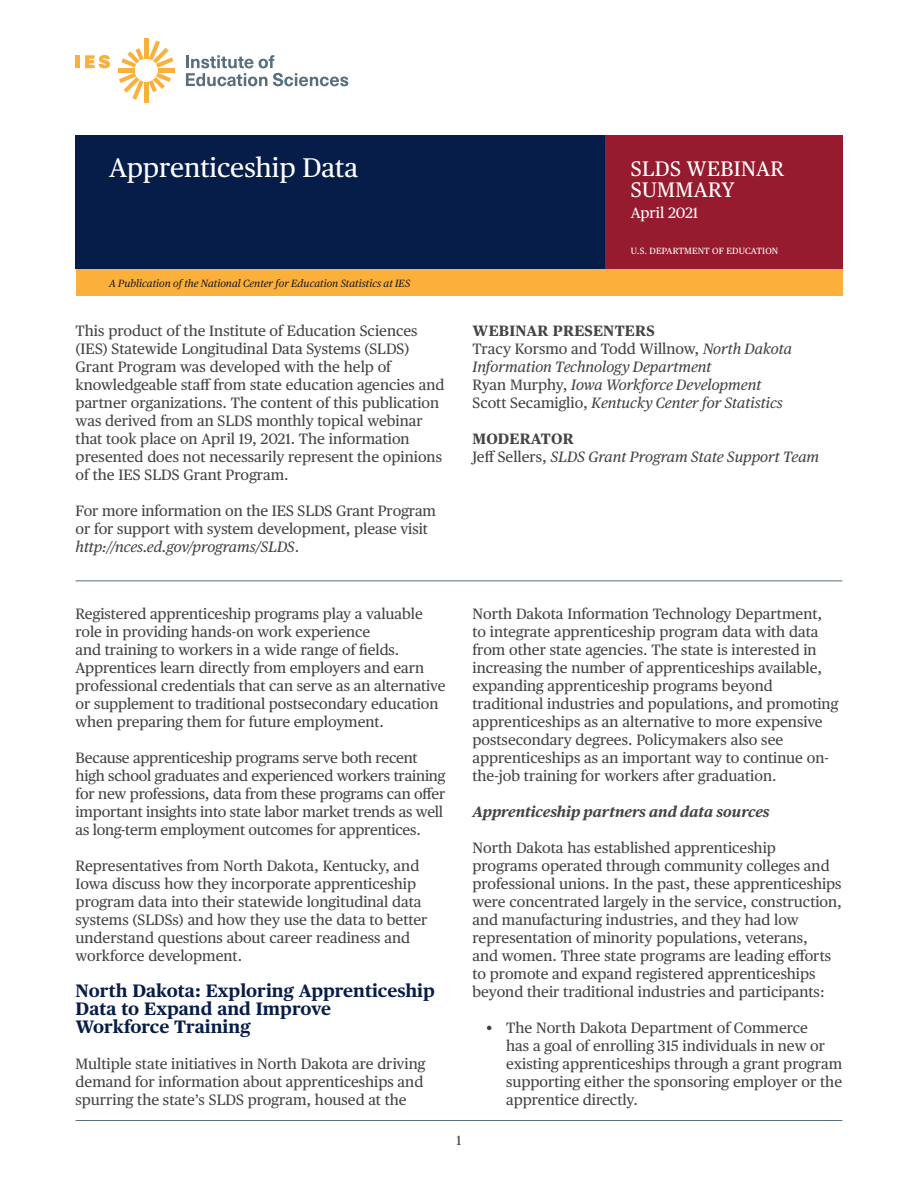
<style>
.page{position:relative;width:918px;height:1188px;background:#fff}
.page>*{position:absolute;margin:0;border:0;box-sizing:border-box;transform-origin:0 0}
.t1{font:27px "Publico Text";color:#fff}
.t2{font:21px/21px "Publico Text";letter-spacing:.015em;color:#fff}
.t3{font:700 18px/18px "Publico Text";color:#071d49}
.t4{font:15px/18px "Publico Text";color:#444}
.t5{font:italic 15px/18px "Publico Text";color:#444}
.t6{font:italic 700 15px "Publico Text";color:#444}
.t7{font:700 15px "Publico Text";letter-spacing:.015em;color:#444}
.t8{font:15px "Publico Text";color:#fff}
.t9{font:13.5px "Publico Text";color:#444}
.t10{font:italic 10.5px "Publico Text";color:#231f20}
.t11{font:9px "Publico Text";letter-spacing:.015em;color:#fff}
.s1{font-style:italic}
.s2{font-style:normal}
</style>
<div class="page">
<hr style="left:76px;top:1120px;width:766px;height:1px;background:#576f7f">
<div style="left:76px;top:136px;width:543px;height:133px;background:#071d49"></div>
<div style="left:605px;top:136px;width:237px;height:133px;background:#971b2f"></div>
<div style="left:76px;top:269px;width:766px;height:27px;background:#fbb03b"></div>
<hr style="left:76px;top:580px;width:766px;height:1px;background:#576f7f">
<svg style="left:85px;top:55px;width:25px;height:13px"></svg>
<hr style="left:144px;top:38px;width:4px;height:21px;background:#fbb03b">
<hr style="left:118px;top:68px;width:17px;height:4px;background:#fbb03b">
<hr style="left:144px;top:82px;width:4px;height:20px;background:#fbb03b">
<hr style="left:158px;top:68px;width:17px;height:4px;background:#fbb03b">
<svg style="left:119px;top:41px;width:54px;height:59px"></svg>
<hr style="left:76px;top:55px;width:4px;height:13px;background:#fbb03b">
<svg style="left:186px;top:55px;width:162px;height:31px"></svg>
<h1 class="t1" style="left:109px;top:147px;width:251px">Apprenticeship Data</h1>
<p class="t10" style="left:109px;top:275px;width:303px">A Publication of the National Center for Education Statistics at IES</p>
<p class="t4" style="left:76px;top:321px;width:370px">This product of the Institute of Education Sciences (IES) Statewide Longitudinal Data Systems (SLDS)<br>Grant Program was developed with the help of knowledgeable staff from state education agencies and partner organizations. The content of this publication was derived from an SLDS monthly topical webinar that took place on April 19, 2021. The information presented does not necessarily represent the opinions of the IES SLDS Grant Program.</p>
<p class="t4" style="left:76px;top:501px;width:362px">For more information on the IES SLDS Grant Program or for support with system development, please visit <span class="s1">http://nces.ed.gov/programs/SLDS</span>.</p>
<p class="t2" style="left:631px;top:156px;width:155px">SLDS WEBINAR<br>SUMMARY</p>
<p class="t8" style="left:631px;top:201px;width:69px">April 2021</p>
<p class="t11" style="left:631px;top:244px;width:149px">U.S. DEPARTMENT OF EDUCATION</p>
<p class="t7" style="left:473px;top:319px;width:184px">WEBINAR PRESENTERS</p>
<p class="t5" style="left:472px;top:339px;width:321px"><span class="s2">Tracy Korsmo and Todd Willnow,</span> North Dakota<br>Information Technology Department</p>
<p class="t5" style="left:472px;top:375px;width:290px"><span class="s2">Ryan Murphy,</span> Iowa Workforce Development</p>
<p class="t5" style="left:472px;top:393px;width:312px"><span class="s2">Scott Secamiglio,</span> Kentucky Center for Statistics</p>
<p class="t7" style="left:473px;top:427px;width:103px">MODERATOR</p>
<p class="t5" style="left:472px;top:447px;width:348px"><span class="s2">Jeff Sellers,</span> SLDS Grant Program State Support Team</p>
<p class="t4" style="left:76px;top:604px;width:371px">Registered apprenticeship programs play a valuable role in providing hands-on work experience<br>and training to workers in a wide range of fields.<br>Apprentices learn directly from employers and earn professional credentials that can serve as an alternative or supplement to traditional postsecondary education when preparing them for future employment.</p>
<p class="t4" style="left:76px;top:748px;width:371px">Because apprenticeship programs serve both recent high school graduates and experienced workers training for new professions, data from these programs can offer important insights into state labor market trends as well as long-term employment outcomes for apprentices.</p>
<p class="t4" style="left:76px;top:856px;width:354px">Representatives from North Dakota, Kentucky, and Iowa discuss how they incorporate apprenticeship program data into their statewide longitudinal data systems (SLDSs) and how they use the data to better understand questions about career readiness and workforce development.</p>
<h2 class="t3" style="left:76px;top:981px;width:361px">North Dakota: Exploring Apprenticeship<br>Data to Expand and Improve<br>Workforce Training</h2>
<p class="t4" style="left:76px;top:1054px;width:351px">Multiple state initiatives in North Dakota are driving demand for information about apprenticeships and spurring the state’s SLDS program, housed at the</p>
<p class="t9" style="left:457px;top:1130px;width:6px">1</p>
<p class="t4" style="left:472px;top:604px;width:367px">North Dakota Information Technology Department, to integrate apprenticeship program data with data from other state agencies. The state is interested in increasing the number of apprenticeships available, expanding apprenticeship programs beyond traditional industries and populations, and promoting apprenticeships as an alternative to more expensive postsecondary degrees. Policymakers also see apprenticeships as an important way to continue on&shy;the-job training for workers after graduation.</p>
<h3 class="t6" style="left:472px;top:800px;width:299px">Apprenticeship partners and data sources</h3>
<p class="t4" style="left:472px;top:838px;width:371px">North Dakota has established apprenticeship programs operated through community colleges and professional unions. In the past, these apprenticeships were concentrated largely in the service, construction, and manufacturing industries, and they had low representation of minority populations, veterans,<br>and women. Three state programs are leading efforts to promote and expand registered apprenticeships beyond their traditional industries and participants:</p>
<p class="t4" style="left:506px;top:1018px;width:337px;text-indent:-20px">• The North Dakota Department of Commerce<br>has a goal of enrolling 315 individuals in new or existing apprenticeships through a grant program supporting either the sponsoring employer or the apprentice directly.</p>
</div>
